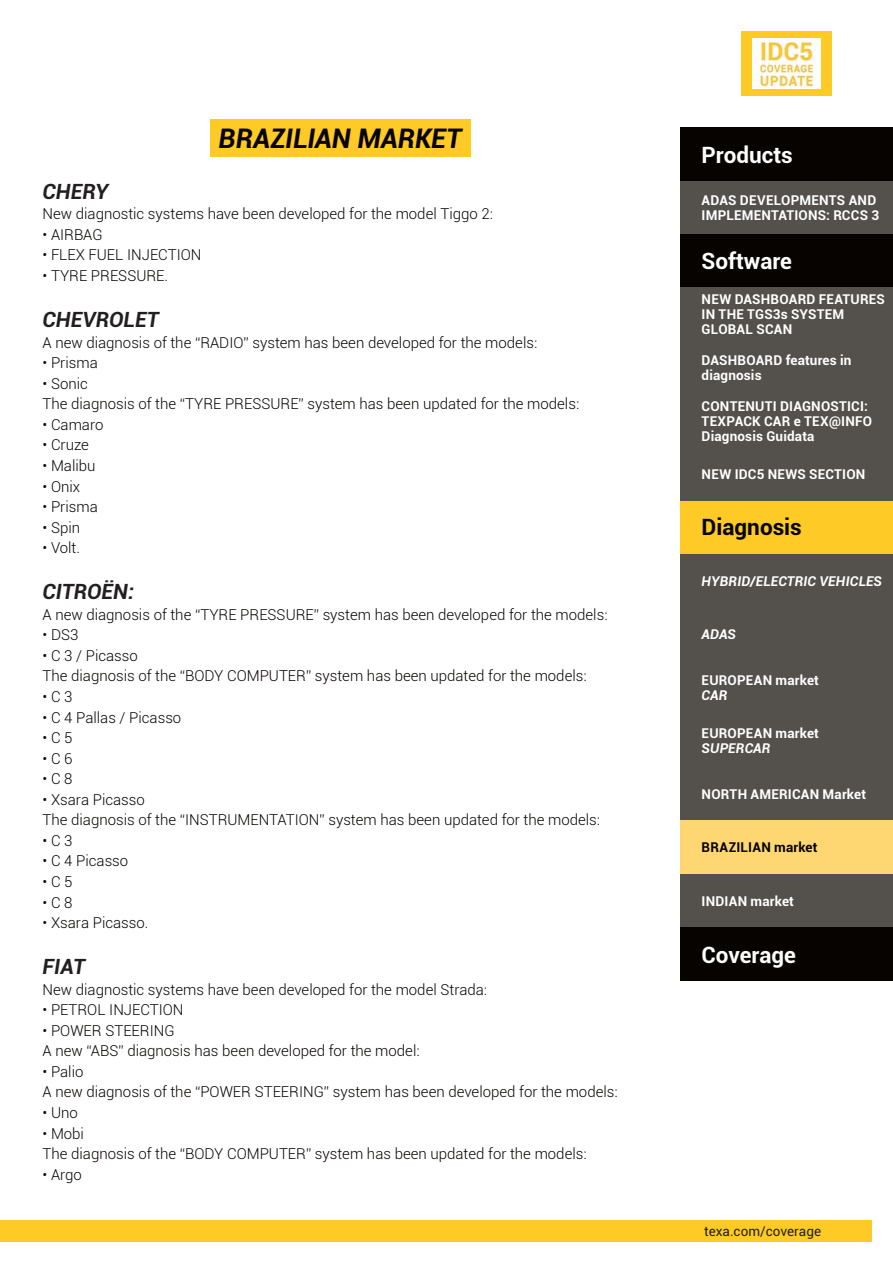
<style>
.page{position:relative;width:893px;height:1263px;background:#fff}
.page>*{position:absolute;margin:0;border:0;box-sizing:border-box;transform-origin:0 0}
.t1{font:italic 700 27px "Roboto";letter-spacing:-.005em;color:#070301}
.t2{font:700 22.5px "Roboto";color:#fff}
.t3{font:700 22.5px "Roboto";color:#070301}
.t4{font:italic 700 21px "Roboto";color:#231f20}
.t5{font:300 15px/20.5px "Roboto";color:#070301}
.t6{font:700 13.5px/15px "Roboto";letter-spacing:.015em;color:#fff}
.t7{font:italic 700 13.5px "Roboto";letter-spacing:.005em;color:#fff}
.t8{font:13.5px "Roboto";color:#231f20}
.t9{font:700 13.5px "Roboto";letter-spacing:.015em;color:#070301}
</style>
<div class="page">
<div style="left:0;top:1220px;width:872px;height:22px;background:#feca26"></div>
<div style="left:741px;top:31px;width:91px;height:65px;background:#feca26"></div>
<img style="left:753px;top:39px;width:68px;height:49px">
<div style="left:680px;top:181px;width:213px;height:53px;background:#54514c"></div>
<div style="left:680px;top:234px;width:213px;height:53px;background:#070301"></div>
<div style="left:680px;top:341px;width:213px;height:53px;background:#54514c"></div>
<div style="left:680px;top:768px;width:213px;height:53px;background:#54514c"></div>
<div style="left:680px;top:288px;width:213px;height:53px;background:#54514c"></div>
<div style="left:680px;top:714px;width:213px;height:53px;background:#54514c"></div>
<div style="left:680px;top:394px;width:213px;height:53px;background:#54514c"></div>
<div style="left:680px;top:874px;width:213px;height:53px;background:#54514c"></div>
<div style="left:680px;top:928px;width:213px;height:53px;background:#070301"></div>
<div style="left:680px;top:608px;width:213px;height:53px;background:#54514c"></div>
<div style="left:680px;top:554px;width:213px;height:53px;background:#54514c"></div>
<div style="left:680px;top:661px;width:213px;height:53px;background:#54514c"></div>
<div style="left:680px;top:128px;width:213px;height:53px;background:#070301"></div>
<div style="left:680px;top:820px;width:213px;height:53px;background:#fed772"></div>
<div style="left:680px;top:501px;width:213px;height:52px;background:#feca26"></div>
<div style="left:680px;top:447px;width:213px;height:54px;background:#54514c"></div>
<div style="left:210px;top:119px;width:260px;height:37px;background:#feca26"></div>
<h1 class="t1" style="left:219px;top:119px;width:245px">BRAZILIAN MARKET</h1>
<h3 class="t4" style="left:43px;top:177px;width:68px">CHERY</h3>
<p class="t5" style="left:43px;top:203px;width:452px">New diagnostic systems have been developed for the model Tiggo 2:</p>
<p class="t5" style="left:43px;top:224px;width:62px">• AIRBAG</p>
<p class="t5" style="left:43px;top:244px;width:160px">• FLEX FUEL INJECTION</p>
<p class="t5" style="left:43px;top:265px;width:127px">• TYRE PRESSURE.</p>
<h3 class="t4" style="left:43px;top:305px;width:118px">CHEVROLET</h3>
<p class="t5" style="left:43px;top:332px;width:496px">A new diagnosis of the “RADIO” system has been developed for the models:</p>
<p class="t5" style="left:43px;top:352px;width:57px">• Prisma</p>
<p class="t5" style="left:43px;top:373px;width:538px">• Sonic<br>The diagnosis of the “TYRE PRESSURE” system has been updated for the models:</p>
<p class="t5" style="left:43px;top:414px;width:62px">• Camaro</p>
<p class="t5" style="left:43px;top:434px;width:48px">• Cruze</p>
<p class="t5" style="left:43px;top:455px;width:55px">• Malibu</p>
<p class="t5" style="left:43px;top:475px;width:39px">• Onix</p>
<p class="t5" style="left:43px;top:496px;width:57px">• Prisma</p>
<p class="t5" style="left:43px;top:516px;width:39px">• Spin</p>
<p class="t5" style="left:43px;top:537px;width:39px">• Volt.</p>
<h3 class="t4" style="left:43px;top:577px;width:93px">CITROËN:</h3>
<p class="t5" style="left:43px;top:604px;width:566px">A new diagnosis of the “TYRE PRESSURE” system has been developed for the models:</p>
<p class="t5" style="left:43px;top:624px;width:37px">• DS3</p>
<p class="t5" style="left:43px;top:645px;width:546px">• C 3 / Picasso<br>The diagnosis of the “BODY COMPUTER” system has been updated for the models:</p>
<p class="t5" style="left:43px;top:686px;width:32px">• C 3</p>
<p class="t5" style="left:43px;top:706px;width:140px">• C 4 Pallas / Picasso</p>
<p class="t5" style="left:43px;top:727px;width:32px">• C 5</p>
<p class="t5" style="left:43px;top:747px;width:32px">• C 6</p>
<p class="t5" style="left:43px;top:768px;width:32px">• C 8</p>
<p class="t5" style="left:43px;top:789px;width:559px">• Xsara Picasso<br>The diagnosis of the “INSTRUMENTATION” system has been updated for the models:</p>
<p class="t5" style="left:43px;top:830px;width:32px">• C 3</p>
<p class="t5" style="left:43px;top:850px;width:87px">• C 4 Picasso</p>
<p class="t5" style="left:43px;top:871px;width:32px">• C 5</p>
<p class="t5" style="left:43px;top:891px;width:32px">• C 8</p>
<p class="t5" style="left:43px;top:912px;width:107px">• Xsara Picasso.</p>
<h3 class="t4" style="left:43px;top:952px;width:44px">FIAT</h3>
<p class="t5" style="left:43px;top:978px;width:446px">New diagnostic systems have been developed for the model Strada:</p>
<p class="t5" style="left:43px;top:999px;width:143px">• PETROL INJECTION</p>
<p class="t5" style="left:43px;top:1020px;width:379px">• POWER STEERING<br>A new “ABS” diagnosis has been developed for the model:</p>
<p class="t5" style="left:43px;top:1061px;width:577px">• Palio<br>A new diagnosis of the “POWER STEERING” system has been developed for the models:</p>
<p class="t5" style="left:43px;top:1102px;width:37px">• Uno</p>
<p class="t5" style="left:43px;top:1122px;width:546px">• Mobi<br>The diagnosis of the “BODY COMPUTER” system has been updated for the models:</p>
<p class="t5" style="left:43px;top:1163px;width:41px">• Argo</p>
<h2 class="t2" style="left:702px;top:139px;width:93px">Products</h2>
<p class="t6" style="left:702px;top:192px;width:179px">ADAS DEVELOPMENTS AND<br>IMPLEMENTATIONS: RCCS 3</p>
<h2 class="t2" style="left:702px;top:245px;width:92px">Software</h2>
<p class="t6" style="left:702px;top:291px;width:185px">NEW DASHBOARD FEATURES<br>IN THE TGS3s SYSTEM<br>GLOBAL SCAN</p>
<p class="t6" style="left:702px;top:352px;width:151px">DASHBOARD features in diagnosis</p>
<p class="t6" style="left:702px;top:398px;width:172px">CONTENUTI DIAGNOSTICI:<br>TEXPACK CAR e TEX@INFO<br>Diagnosis Guidata</p>
<p class="t6" style="left:702px;top:466px;width:165px">NEW IDC5 NEWS SECTION</p>
<h2 class="t3" style="left:702px;top:511px;width:102px">Diagnosis</h2>
<p class="t7" style="left:702px;top:572px;width:182px">HYBRID/ELECTRIC VEHICLES</p>
<p class="t7" style="left:702px;top:625px;width:36px">ADAS</p>
<p class="t6" style="left:702px;top:672px;width:119px">EUROPEAN market</p>
<p class="t7" style="left:702px;top:686px;width:27px">CAR</p>
<p class="t6" style="left:702px;top:726px;width:119px">EUROPEAN market</p>
<p class="t7" style="left:702px;top:739px;width:70px">SUPERCAR</p>
<p class="t6" style="left:702px;top:786px;width:166px">NORTH AMERICAN Market</p>
<p class="t9" style="left:702px;top:838px;width:117px">BRAZILIAN market</p>
<p class="t6" style="left:702px;top:893px;width:94px">INDIAN market</p>
<h2 class="t2" style="left:702px;top:939px;width:96px">Coverage</h2>
<p class="t8" style="left:704px;top:1222px;width:118px">texa.com/coverage</p>
</div>
